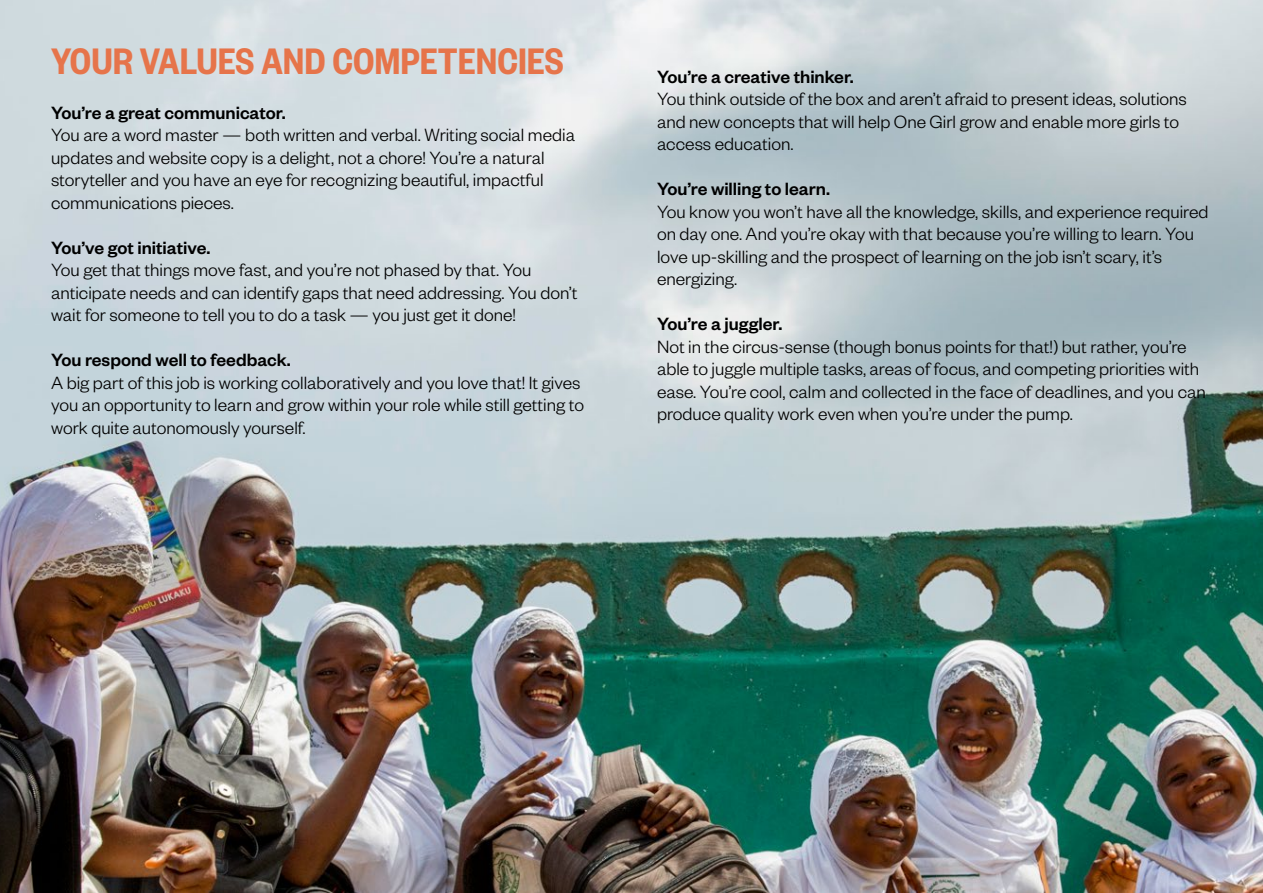
<style>
.page{position:relative;width:1263px;height:893px;background:#fff}
.page>*{position:absolute;margin:0;border:0;box-sizing:border-box;transform-origin:0 0}
.t1{font:600 40.5px "Founders Grotesk Cond";color:#e6744a}
.t2{font:300 19.5px/22.5px "Founders Grotesk";color:#000}
.t3{font:500 19.5px "Founders Grotesk";color:#000}
</style>
<div class="page">
<img style="left:0;top:0;width:1263px;height:893px">
<h1 class="t1" style="left:51px;top:36px;width:514px">YOUR VALUES AND COMPETENCIES</h1>
<p class="t3" style="left:51px;top:100px;width:236px">You’re a great communicator.</p>
<p class="t2" style="left:51px;top:123px;width:525px">You are a word master — both written and verbal. Writing social media updates and website copy is a delight, not a chore! You’re a natural storyteller and you have an eye for recognizing beautiful, impactful communications pieces.</p>
<p class="t3" style="left:51px;top:235px;width:161px">You’ve got initiative.</p>
<p class="t2" style="left:51px;top:258px;width:528px">You get that things move fast, and you’re not phased by that. You anticipate needs and can identify gaps that need addressing. You don’t wait for someone to tell you to do a task — you just get it done!</p>
<p class="t3" style="left:51px;top:348px;width:241px">You respond well to feedback.</p>
<p class="t2" style="left:51px;top:370px;width:535px">A big part of this job is working collaboratively and you love that! It gives you an opportunity to learn and grow within your role while still getting to work quite autonomously yourself.</p>
<p class="t3" style="left:657px;top:64px;width:198px">You’re a creative thinker.</p>
<p class="t2" style="left:657px;top:87px;width:531px">You think outside of the box and aren’t afraid to present ideas, solutions and new concepts that will help One Girl grow and enable more girls to access education.</p>
<p class="t3" style="left:657px;top:177px;width:174px">You’re willing to learn.</p>
<p class="t2" style="left:657px;top:199px;width:553px">You know you won’t have all the knowledge, skills, and experience required on day one. And you’re okay with that because you’re willing to learn. You love up-skilling and the prospect of learning on the job isn’t scary, it’s energizing.</p>
<p class="t3" style="left:657px;top:312px;width:127px">You’re a juggler.</p>
<p class="t2" style="left:657px;top:334px;width:550px">Not in the circus-sense (though bonus points for that!) but rather, you’re able to juggle multiple tasks, areas of focus, and competing priorities with ease. You’re cool, calm and collected in the face of deadlines, and you can produce quality work even when you’re under the pump.</p>
</div>
